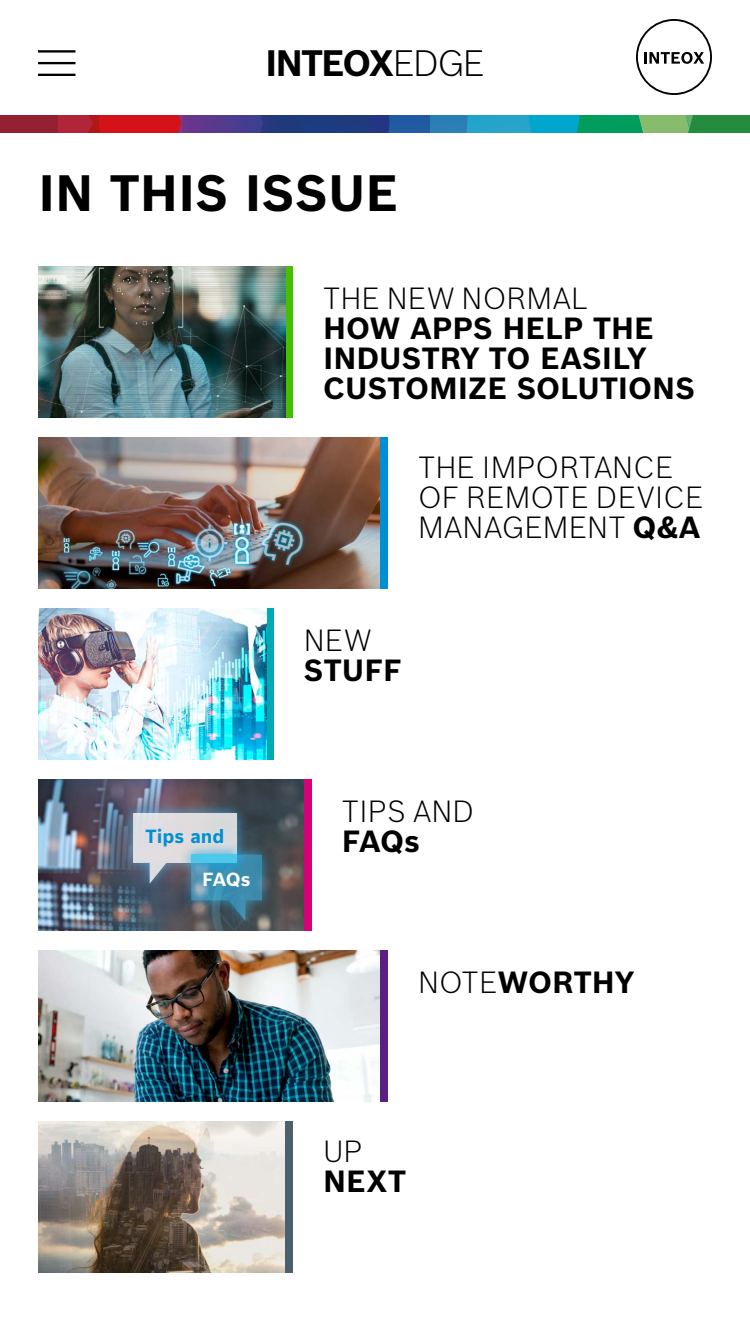
<style>
.page{position:relative;width:750px;height:1334px;background:#fff}
.page>*{position:absolute;margin:0;border:0;box-sizing:border-box;transform-origin:0 0}
.t1{font:700 50px "Bosch Sans";color:#000}
.t2{font:700 36px "Bosch Sans";letter-spacing:-.05em;color:#000}
.t3{font:700 30px/30px "Bosch Sans";color:#000}
.t4{font:300 30px/30px "Bosch Sans";color:#000}
.t5{font:700 18.6px "Bosch Sans";color:#008fd2}
.t6{font:700 18.6px "Bosch Sans";color:#fff}
.s1{font-weight:300}
.s2{font-weight:700}
</style>
<div class="page">
<div style="left:0;top:115px;width:58px;height:18px;background:#942131"></div>
<svg style="left:58px;top:115px;width:692px;height:18px;background:#476377"></svg>
<div style="left:285px;top:266px;width:8px;height:152px;background:#44c000"></div>
<div style="left:380px;top:437px;width:8px;height:152px;background:#008fd2"></div>
<div style="left:266px;top:608px;width:8px;height:152px;background:#00aab2"></div>
<div style="left:304px;top:779px;width:8px;height:152px;background:#d80079"></div>
<div style="left:380px;top:950px;width:8px;height:152px;background:#5b1e82"></div>
<img style="left:38px;top:266px;width:247px;height:152px">
<img style="left:38px;top:779px;width:266px;height:152px">
<img style="left:38px;top:608px;width:228px;height:152px">
<img style="left:38px;top:950px;width:342px;height:152px">
<img style="left:38px;top:437px;width:342px;height:152px">
<img style="left:38px;top:1121px;width:247px;height:152px">
<div style="left:285px;top:1121px;width:8px;height:152px;background:#4b5f6c"></div>
<hr style="left:38px;top:50px;width:38px;height:3px;background:#000">
<hr style="left:38px;top:62px;width:38px;height:2px;background:#000">
<hr style="left:38px;top:74px;width:38px;height:2px;background:#000">
<svg style="left:636px;top:19px;width:76px;height:76px"></svg>
<svg style="left:121px;top:801px;width:128px;height:93px;background:#596275"></svg>
<svg style="left:179px;top:842px;width:95px;height:89px;background:#4e575b"></svg>
<svg style="left:133px;top:813px;width:129px;height:108px;background:#7d919f"></svg>
<svg style="left:180px;top:843px;width:68px;height:32px;background:#76a8bf"></svg>
<div style="left:191px;top:855px;width:46px;height:8px;background:#4dc8e9"></div>
<p class="t2" style="left:265px;top:39px;width:221px">INTEOX<span class="s1">EDGE</span></p>
<h1 class="t1" style="left:38px;top:159px;width:362px">IN THIS ISSUE</h1>
<p class="t4" style="left:323px;top:282px;width:267px">THE NEW NORMAL</p>
<p class="t3" style="left:323px;top:313px;width:374px">HOW APPS HELP THE<br>INDUSTRY TO EASILY<br>CUSTOMIZE SOLUTIONS</p>
<p class="t5" style="left:146px;top:824px;width:81px">Tips and</p>
<p class="t6" style="left:202px;top:867px;width:50px">FAQs</p>
<p class="t4" style="left:418px;top:451px;width:287px">THE IMPORTANCE<br>OF REMOTE DEVICE<br>MANAGEMENT <span class="s2">Q&amp;A</span></p>
<p class="t4" style="left:304px;top:624px;width:69px">NEW</p>
<p class="t3" style="left:304px;top:655px;width:99px">STUFF</p>
<p class="t4" style="left:342px;top:795px;width:134px">TIPS AND</p>
<p class="t3" style="left:342px;top:826px;width:80px">FAQs</p>
<p class="t3" style="left:418px;top:967px;width:217px"><span class="s1">NOTE</span>WORTHY</p>
<p class="t4" style="left:323px;top:1135px;width:41px">UP</p>
<p class="t3" style="left:323px;top:1165px;width:85px">NEXT</p>
</div>
